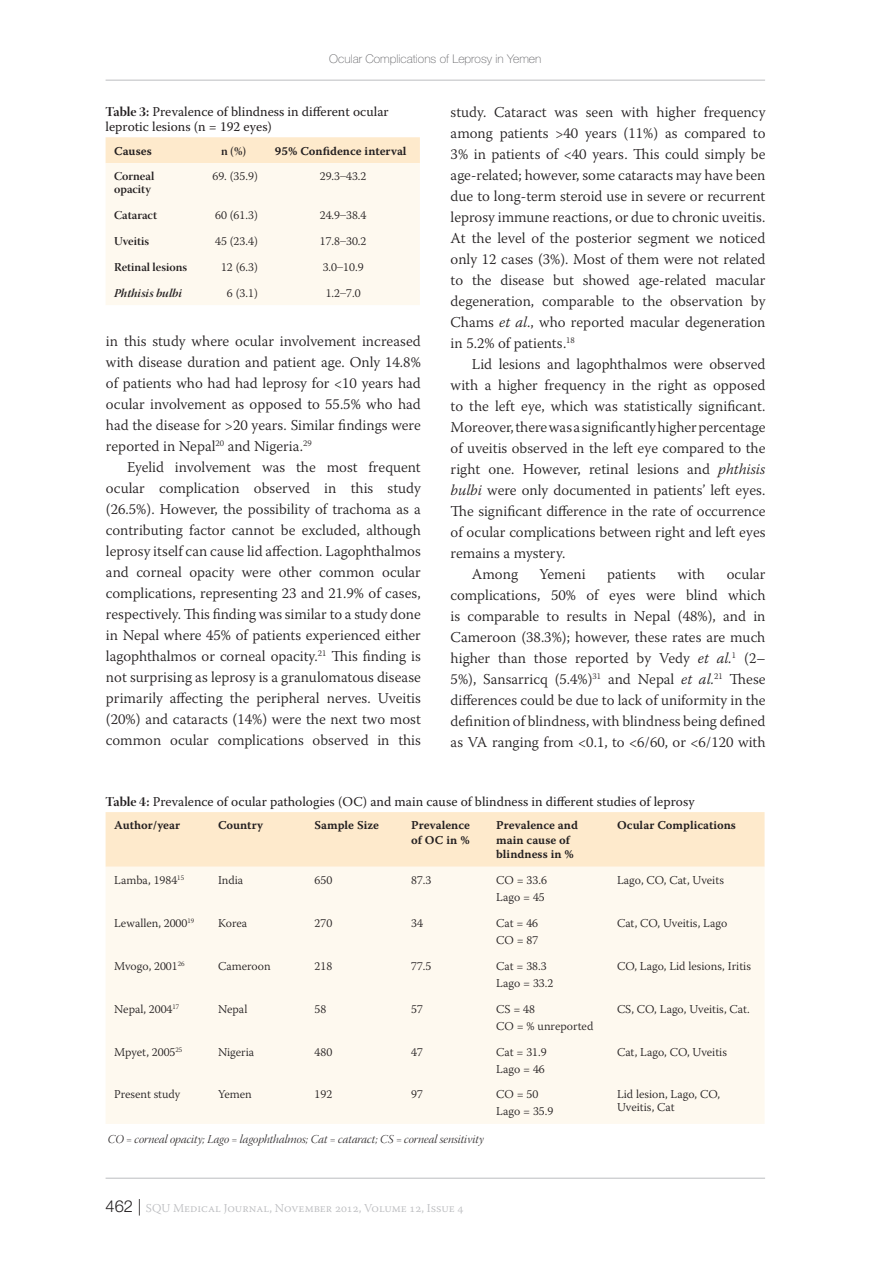
<style>
.page{position:relative;width:892px;height:1262px;background:#fff}
.page>*{position:absolute;margin:0;border:0;box-sizing:border-box;transform-origin:0 0}
.Text_Para_2{font:300 15px/21px "Warnock Pro";color:#231f20;text-align:justify}
.Tables{font:13.5px/15.8px "Warnock Pro";color:#231f20}
.Table_Text{font:300 12px/12.8px "Warnock Pro";color:#231f20}
.Table_Text_Heading{font:12px/14.4px "Warnock Pro Semibold Capt";color:#231f20}
.Table_Sub{font:12px "Warnock Pro Light It Disp";color:#231f20}
.t1{font:300 12px "Warnock Pro";color:#bcbdc0}
.Table_Subheading_NoP{font:12px/12.8px "Warnock Pro Semibold Subh";color:#231f20}
.t2{font:100 12px "Helvetica Neue LT Pro";color:#636366}
.Table_Subheading_NoP-2{font:12px "Warnock Pro Semibold It Subh";color:#231f20}
.s1{font-family:"Warnock Pro Bold Disp"}
.s2{font-family:"Helvetica Neue LT Pro";font-weight:100}
.s3{font-style:italic}
.s4{font-family:"Helvetica Neue LT Pro";font-size:16.5px;color:#231f20}
</style>
<div class="page">
<hr style="left:106px;top:80px;width:659px;height:1px;background:#bcbdc0">
<hr style="left:106px;top:1177px;width:659px;height:1px;background:#bcbdc0">
<svg style="left:106px;top:137px;width:314px;height:168px"></svg>
<div style="left:106px;top:812px;width:658px;height:54px;background:#feeacc"></div>
<div style="left:106px;top:866px;width:658px;height:257px;background:#fef9ef"></div>
<p class="t2" style="left:329px;top:52px;width:213px">Ocular Complications of Leprosy in Yemen</p>
<p class="Tables" style="left:106px;top:103px;width:284px"><span class="s1">Table 3:</span> Prevalence of blindness in different ocular leprotic lesions (n = 192 eyes)</p>
<p class="Table_Text_Heading" style="left:114px;top:143px;width:39px">Causes</p>
<p class="Table_Subheading_NoP" style="left:221px;top:144px;width:27px">n (%)</p>
<p class="Table_Text_Heading" style="left:275px;top:143px;width:133px">95% Confidence interval</p>
<p class="Table_Subheading_NoP" style="left:114px;top:170px;width:42px">Corneal opacity</p>
<p class="Table_Text" style="left:212px;top:170px;width:47px">69. (35.9)</p>
<p class="Table_Text" style="left:320px;top:170px;width:48px">29.3<span class="s2">–</span>43.2</p>
<p class="Table_Subheading_NoP" style="left:114px;top:208px;width:45px">Cataract</p>
<p class="Table_Text" style="left:215px;top:208px;width:44px">60 (61.3)</p>
<p class="Table_Text" style="left:320px;top:208px;width:48px">24.9<span class="s2">–</span>38.4</p>
<p class="Table_Subheading_NoP" style="left:114px;top:234px;width:37px">Uveitis</p>
<p class="Table_Text" style="left:215px;top:234px;width:44px">45 (23.4)</p>
<p class="Table_Text" style="left:320px;top:234px;width:48px">17.8<span class="s2">–</span>30.2</p>
<p class="Table_Subheading_NoP" style="left:114px;top:260px;width:74px">Retinal lesions</p>
<p class="Table_Text" style="left:221px;top:260px;width:38px">12 (6.3)</p>
<p class="Table_Text" style="left:323px;top:260px;width:42px">3.0<span class="s2">–</span>10.9</p>
<p class="Table_Subheading_NoP-2" style="left:114px;top:285px;width:69px">Phthisis bulbi</p>
<p class="Table_Text" style="left:227px;top:286px;width:32px">6 (3.1)</p>
<p class="Table_Text" style="left:325px;top:286px;width:36px">1.2<span class="s2">–</span>7.0</p>
<p class="Text_Para_2" style="left:106px;top:330px;width:316px">in this study where ocular involvement increased with disease duration and patient age. Only 14.8% of patients who had had leprosy for &lt;10 years had ocular involvement as opposed to 55.5% who had had the disease for &gt;20 years. Similar findings were reported in Nepal<sup>20</sup> and Nigeria.<sup>29</sup></p>
<p class="Text_Para_2" style="left:106px;top:456px;width:316px;text-indent:21px">Eyelid involvement was the most frequent ocular complication observed in this study (26.5%). However, the possibility of trachoma as a contributing factor cannot be excluded, although leprosy itself can cause lid affection. Lagophthalmos and corneal opacity were other common ocular complications, representing 23 and 21.9% of cases, respectively. This finding was similar to a study done in Nepal where 45% of patients experienced either lagophthalmos or corneal opacity.<sup>21</sup> This finding is not surprising as leprosy is a granulomatous disease primarily affecting the peripheral nerves. Uveitis (20%) and cataracts (14%) were the next two most common ocular complications observed in this</p>
<p class="Text_Para_2" style="left:450px;top:101px;width:316px">study. Cataract was seen with higher frequency among patients &gt;40 years (11%) as compared to 3% in patients of &lt;40 years. This could simply be age-related; however, some cataracts may have been due to long-term steroid use in severe or recurrent leprosy immune reactions, or due to chronic uveitis.<br>At the level of the posterior segment we noticed only 12 cases (3%). Most of them were not related to the disease but showed age-related macular degeneration, comparable to the observation by Chams <span class="s3">et al</span>., who reported macular degeneration in 5.2% of patients.<sup>18</sup></p>
<p class="Text_Para_2" style="left:450px;top:353px;width:316px;text-indent:21px">Lid lesions and lagophthalmos were observed with a higher frequency in the right as opposed to the left eye, which was statistically significant.<br>Moreover, there was a significantly higher percentage of uveitis observed in the left eye compared to the right one. However, retinal lesions and <span class="s3">phthisis bulbi</span> were only documented in patients’ left eyes.<br>The significant difference in the rate of occurrence of ocular complications between right and left eyes remains a mystery.</p>
<p class="Text_Para_2" style="left:472px;top:563px;width:48px">Among</p>
<p class="Text_Para_2" style="left:539px;top:563px;width:47px">Yemeni</p>
<p class="Text_Para_2" style="left:607px;top:563px;width:50px">patients</p>
<p class="Text_Para_2" style="left:677px;top:563px;width:29px">with</p>
<p class="Text_Para_2" style="left:450px;top:563px;width:316px;text-indent:276px">ocular complications, 50% of eyes were blind which is comparable to results in Nepal (48%), and in Cameroon (38.3%); however, these rates are much higher than those reported by Vedy <span class="s3">et al.</span><sup>1</sup> (2– 5%), Sansarricq (5.4%)<sup>31</sup> and Nepal <span class="s3">et al.</span><sup>21</sup> These differences could be due to lack of uniformity in the definition of blindness, with blindness being defined as VA ranging from &lt;0.1, to &lt;6/60, or &lt;6/120 with</p>
<p class="Tables" style="left:106px;top:793px;width:590px"><span class="s1">Table 4:</span> Prevalence of ocular pathologies (OC) and main cause of blindness in different studies of leprosy</p>
<p class="Table_Text_Heading" style="left:114px;top:818px;width:68px">Author/year</p>
<p class="Table_Text_Heading" style="left:218px;top:818px;width:47px">Country</p>
<p class="Table_Text_Heading" style="left:314px;top:818px;width:66px">Sample Size</p>
<p class="Table_Text_Heading" style="left:411px;top:818px;width:60px">Prevalence of OC in %</p>
<p class="Table_Text_Heading" style="left:496px;top:818px;width:83px">Prevalence and main cause of blindness in %</p>
<p class="Table_Text_Heading" style="left:617px;top:818px;width:120px">Ocular Complications</p>
<p class="Table_Text" style="left:114px;top:873px;width:72px">Lamba, 1984<sup>15</sup></p>
<p class="Table_Text" style="left:218px;top:873px;width:27px">India</p>
<p class="Table_Text" style="left:314px;top:873px;width:19px">650</p>
<p class="Table_Text" style="left:411px;top:873px;width:22px">87.3</p>
<p class="Table_Text" style="left:496px;top:873px;width:52px">CO = 33.6</p>
<p class="Table_Text" style="left:496px;top:890px;width:50px">Lago = 45</p>
<p class="Table_Text" style="left:617px;top:873px;width:108px">Lago, CO, Cat, Uveits</p>
<p class="Table_Text" style="left:114px;top:916px;width:82px">Lewallen, 2000<sup>19</sup></p>
<p class="Table_Text" style="left:218px;top:916px;width:31px">Korea</p>
<p class="Table_Text" style="left:314px;top:916px;width:19px">270</p>
<p class="Table_Text" style="left:411px;top:916px;width:13px">34</p>
<p class="Table_Text" style="left:496px;top:916px;width:43px">Cat = 46</p>
<p class="Table_Text" style="left:496px;top:933px;width:44px">CO = 87</p>
<p class="Table_Text" style="left:617px;top:916px;width:112px">Cat, CO, Uveitis, Lago</p>
<p class="Table_Text" style="left:114px;top:959px;width:72px">Mvogo, 2001<sup>26</sup></p>
<p class="Table_Text" style="left:218px;top:959px;width:54px">Cameroon</p>
<p class="Table_Text" style="left:314px;top:959px;width:19px">218</p>
<p class="Table_Text" style="left:411px;top:959px;width:22px">77.5</p>
<p class="Table_Text" style="left:496px;top:959px;width:52px">Cat = 38.3</p>
<p class="Table_Text" style="left:496px;top:976px;width:59px">Lago = 33.2</p>
<p class="Table_Text" style="left:617px;top:959px;width:135px">CO, Lago, Lid lesions, Iritis</p>
<p class="Table_Text" style="left:114px;top:1002px;width:67px">Nepal, 2004<sup>17</sup></p>
<p class="Table_Text" style="left:218px;top:1002px;width:31px">Nepal</p>
<p class="Table_Text" style="left:314px;top:1002px;width:13px">58</p>
<p class="Table_Text" style="left:411px;top:1002px;width:13px">57</p>
<p class="Table_Text" style="left:496px;top:1002px;width:40px">CS = 48</p>
<p class="Table_Text" style="left:496px;top:1019px;width:99px">CO = % unreported</p>
<p class="Table_Text" style="left:617px;top:1002px;width:134px">CS, CO, Lago, Uveitis, Cat.</p>
<p class="Table_Text" style="left:114px;top:1044px;width:70px">Mpyet, 2005<sup>25</sup></p>
<p class="Table_Text" style="left:218px;top:1044px;width:38px">Nigeria</p>
<p class="Table_Text" style="left:314px;top:1044px;width:19px">480</p>
<p class="Table_Text" style="left:411px;top:1044px;width:13px">47</p>
<p class="Table_Text" style="left:496px;top:1044px;width:52px">Cat = 31.9</p>
<p class="Table_Text" style="left:496px;top:1061px;width:50px">Lago = 46</p>
<p class="Table_Text" style="left:617px;top:1044px;width:111px">Cat, Lago, CO, Uveitis</p>
<p class="Table_Text" style="left:114px;top:1087px;width:68px">Present study</p>
<p class="Table_Text" style="left:218px;top:1087px;width:35px">Yemen</p>
<p class="Table_Text" style="left:314px;top:1087px;width:19px">192</p>
<p class="Table_Text" style="left:411px;top:1087px;width:13px">97</p>
<p class="Table_Text" style="left:496px;top:1087px;width:44px">CO = 50</p>
<p class="Table_Text" style="left:496px;top:1104px;width:59px">Lago = 35.9</p>
<p class="Table_Text" style="left:617px;top:1087px;width:104px">Lid lesion, Lago, CO,<br>Uveitis, Cat</p>
<p class="Table_Sub" style="left:108px;top:1132px;width:377px">CO = corneal opacity; Lago = lagophthalmos; Cat = cataract; CS = corneal sensitivity</p>
<p class="t1" style="left:106px;top:1200px;width:359px"><span class="s4">462 |</span> SQU Medical Journal, November 2012, Volume 12, Issue 4</p>
</div>
